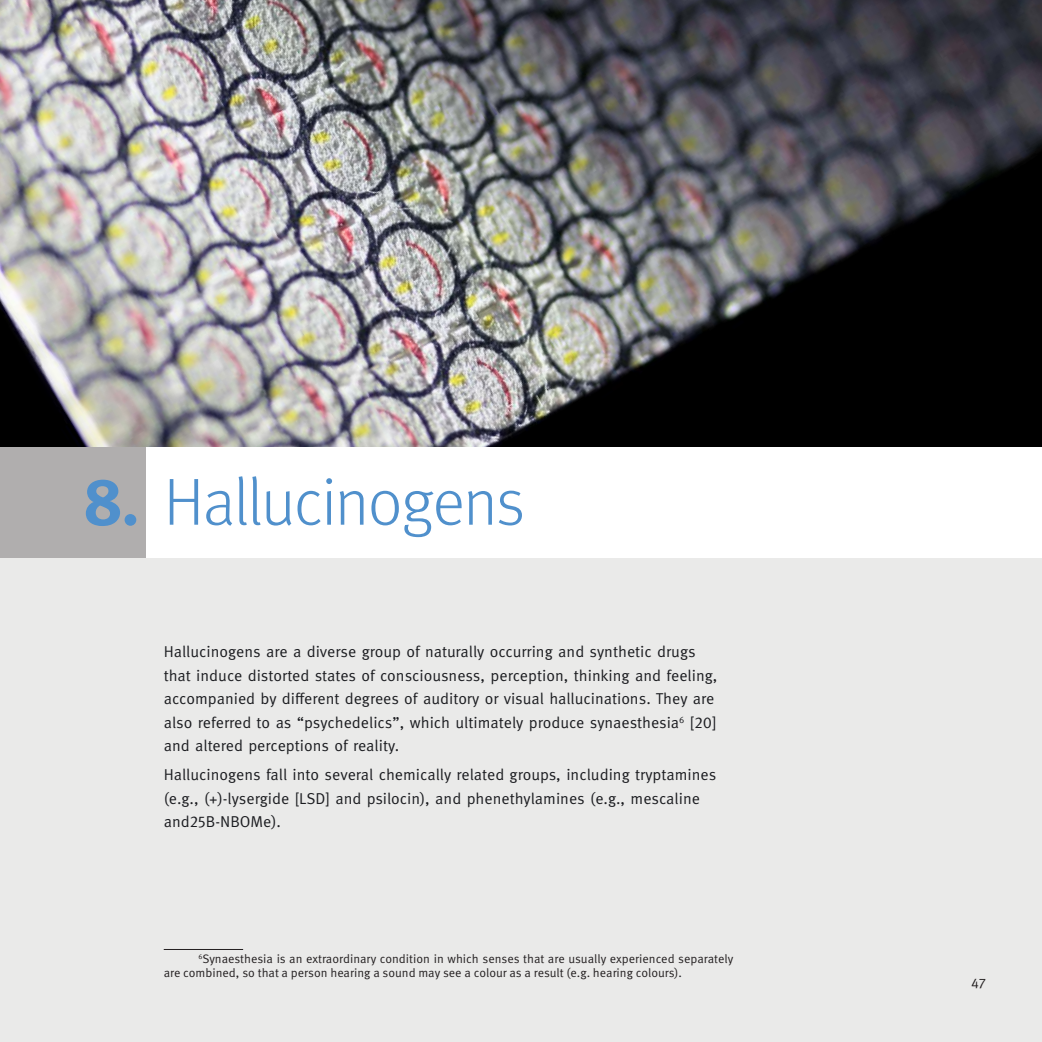
<style>
.page{position:relative;width:1042px;height:1042px;background:#fff}
.page>*{position:absolute;margin:0;border:0;box-sizing:border-box;transform-origin:0 0}
.t1{font:300 66.5px "Meta OT";letter-spacing:-.025em;color:#5090cc}
.t2{font:15.75px/23.6px "Meta OT Norm";color:#1b1c20}
.t3{font:14px "Meta OT Norm";color:#231f20}
.t4{font:12.25px/14px "Meta OT Norm";color:#231f20}
.s1{font-weight:700}
.s2{color:#1b1c20}
</style>
<div class="page">
<div style="left:0;top:558px;width:1042px;height:484px;background:#eaeae9"></div>
<div style="left:0;top:446px;width:146px;height:112px;background:#b0aeae"></div>
<hr style="left:164px;top:949px;width:79px;height:1px;background:#231f20">
<img style="left:0;top:0;width:1042px;height:446px">
<h1 class="t1" style="left:84px;top:463px;width:442px"><span class="s1">8.</span> Hallucinogens</h1>
<p class="t2" style="left:164px;top:640px;width:555px">Hallucinogens are a diverse group of naturally occurring and synthetic drugs that induce distorted states of consciousness, perception, thinking and feeling, accompanied by different degrees of auditory or visual hallucinations. They are also referred to as “psychedelics”, which ultimately produce synaesthesia<sup>6</sup> [20] and altered perceptions of reality.</p>
<p class="t2" style="left:164px;top:763px;width:554px">Hallucinogens fall into several chemically related groups, including tryptamines (e.g., (+)-lysergide [LSD] and psilocin), and phenethylamines (e.g., mescaline and25B-NBOMe).</p>
<p class="t4" style="left:164px;top:952px;width:571px;text-indent:35px"><sup>6</sup>Synaesthesia is an extraordinary condition in which senses that are usually experienced separately are combined, so that a person hearing a sound may see a colour as a result (e.g. hearing colours)<span class="s2">.</span></p>
<p class="t3" style="left:971px;top:975px;width:16px">47</p>
</div>
